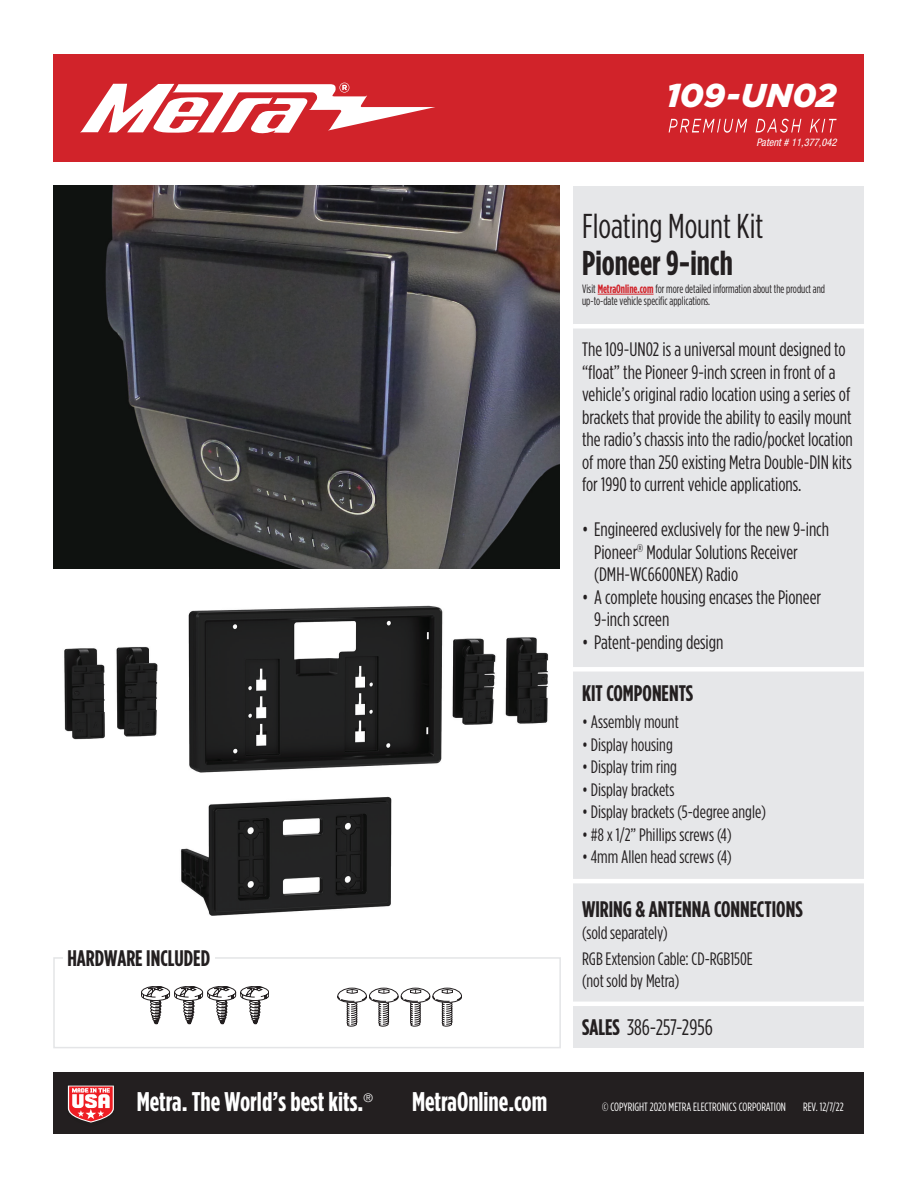
<style>
.page{position:relative;width:918px;height:1188px;background:#fff}
.page>*{position:absolute;margin:0;border:0;box-sizing:border-box;transform-origin:0 0}
.t1{font:34.5px "Gotham Condensed";color:#231f20}
.t2{font:700 34.5px "Gotham Condensed";color:#231f20}
.t3{font:italic 900 33px "Gotham";color:#fff}
.t4{font:700 27px "Gotham Condensed";color:#fff}
.t5{font:700 22.5px "Gotham Condensed";color:#231f20}
.t6{font:22.5px "Gotham Condensed";color:#231f20}
.t7{font:19.5px/22.5px "Gotham Condensed";color:#231f20}
.t8{font:18px/25.5px "Gotham Condensed";color:#231f20}
.t9{font:12px/12px "Gotham Condensed";color:#231f20;scale:.93 1}
.t10{font:12px "Gotham Condensed";color:#fff}
.t11{font:300 12px "Helvetica Neue";color:#fff}
.t12{font:italic condensed 10.5px "Helvetica Neue";color:#fff}
.s1{font-weight:700;color:#d1232a}
.s2{font-weight:700}
</style>
<div class="page">
<div style="left:53px;top:1072px;width:810px;height:62px;background:#231f20"></div>
<div style="left:53px;top:54px;width:810px;height:108px;background:#d1232a"></div>
<svg style="left:80px;top:83px;width:355px;height:51px"></svg>
<svg style="left:669px;top:119px;width:168px;height:14px"></svg>
<div style="left:573px;top:186px;width:290px;height:862px;background:#e6e7e9"></div>
<svg style="left:67px;top:1085px;width:47px;height:38px"></svg>
<div style="left:53px;top:957px;width:508px;height:91px;border:2px solid #e4e5e7"></div>
<svg style="left:141px;top:986px;width:128px;height:38px"></svg>
<div style="left:63px;top:947px;width:151px;height:24px;background:#fff"></div>
<hr style="left:573px;top:324px;width:295px;height:4px;background:#fff">
<div style="left:572px;top:667px;width:294px;height:5px;background:#fff"></div>
<hr style="left:572px;top:879px;width:294px;height:4px;background:#fff">
<hr style="left:572px;top:1002px;width:294px;height:4px;background:#fff">
<img style="left:53px;top:186px;width:506px;height:382px">
<svg style="left:338px;top:988px;width:124px;height:38px"></svg>
<hr style="left:349px;top:1004px;width:2px;height:21px;background:#fff">
<img style="left:64px;top:605px;width:485px;height:311px">
<hr style="left:598px;top:294px;width:56px;height:1px;background:#d1232a">
<h2 class="t3" style="left:666px;top:77px;width:172px">109-UN02</h2>
<p class="t12" style="left:756px;top:136px;width:82px">Patent # 11,377,042</p>
<h1 class="t1" style="left:582px;top:207px;width:183px">Floating Mount Kit</h1>
<h1 class="t2" style="left:582px;top:244px;width:152px">Pioneer 9-inch</h1>
<p class="t9" style="left:582px;top:282px;width:263px">Visit <span class="s1">MetraOnline.com</span> for more detailed information about the product and up-to-date vehicle specific applications.</p>
<p class="t5" style="left:67px;top:945px;width:144px">HARDWARE INCLUDED</p>
<p class="t7" style="left:582px;top:338px;width:272px">The 109-UN02 is a universal mount designed to “float” the Pioneer 9-inch screen in front of a vehicle’s original radio location using a series of brackets that provide the ability to easily mount the radio’s chassis into the radio/pocket location of more than 250 existing Metra Double-DIN kits for 1990 to current vehicle applications.</p>
<p class="t7" style="left:594px;top:518px;width:236px;text-indent:-12px">• Engineered exclusively for the new 9-inch<br>Pioneer<sup>®</sup> Modular Solutions Receiver (DMH-WC6600NEX) Radio</p>
<p class="t7" style="left:594px;top:586px;width:229px;text-indent:-12px">• A complete housing encases the Pioneer<br>9-inch screen</p>
<p class="t7" style="left:582px;top:631px;width:143px">• Patent-pending design</p>
<p class="t5" style="left:582px;top:680px;width:113px">KIT COMPONENTS</p>
<p class="t8" style="left:582px;top:709px;width:98px">• Assembly mount</p>
<p class="t8" style="left:582px;top:731px;width:92px">• Display housing</p>
<p class="t8" style="left:582px;top:754px;width:96px">• Display trim ring</p>
<p class="t8" style="left:582px;top:776px;width:94px">• Display brackets</p>
<p class="t8" style="left:582px;top:799px;width:185px">• Display brackets (5-degree angle)</p>
<p class="t8" style="left:582px;top:821px;width:151px">• #8 x 1/2” Phillips screws (4)</p>
<p class="t8" style="left:582px;top:844px;width:151px">• 4mm Allen head screws (4)</p>
<p class="t5" style="left:582px;top:896px;width:222px">WIRING &amp; ANTENNA CONNECTIONS</p>
<p class="t8" style="left:582px;top:920px;width:172px">(sold separately)<br>RGB Extension Cable: CD-RGB150E</p>
<p class="t8" style="left:582px;top:968px;width:99px">(not sold by Metra)</p>
<p class="t6" style="left:582px;top:1015px;width:132px"><span class="s2">SALES</span> 386-257-2956</p>
<h3 class="t4" style="left:137px;top:1087px;width:228px">Metra. The World’s best kits.</h3>
<p class="t11" style="left:363px;top:1091px;width:11px">®</p>
<h3 class="t4" style="left:412px;top:1087px;width:137px">MetraOnline.com</h3>
<p class="t10" style="left:602px;top:1100px;width:185px">© COPYRIGHT 2020 METRA ELECTRONICS CORPORATION</p>
<p class="t10" style="left:803px;top:1100px;width:42px">REV. 12/7/22</p>
</div>
